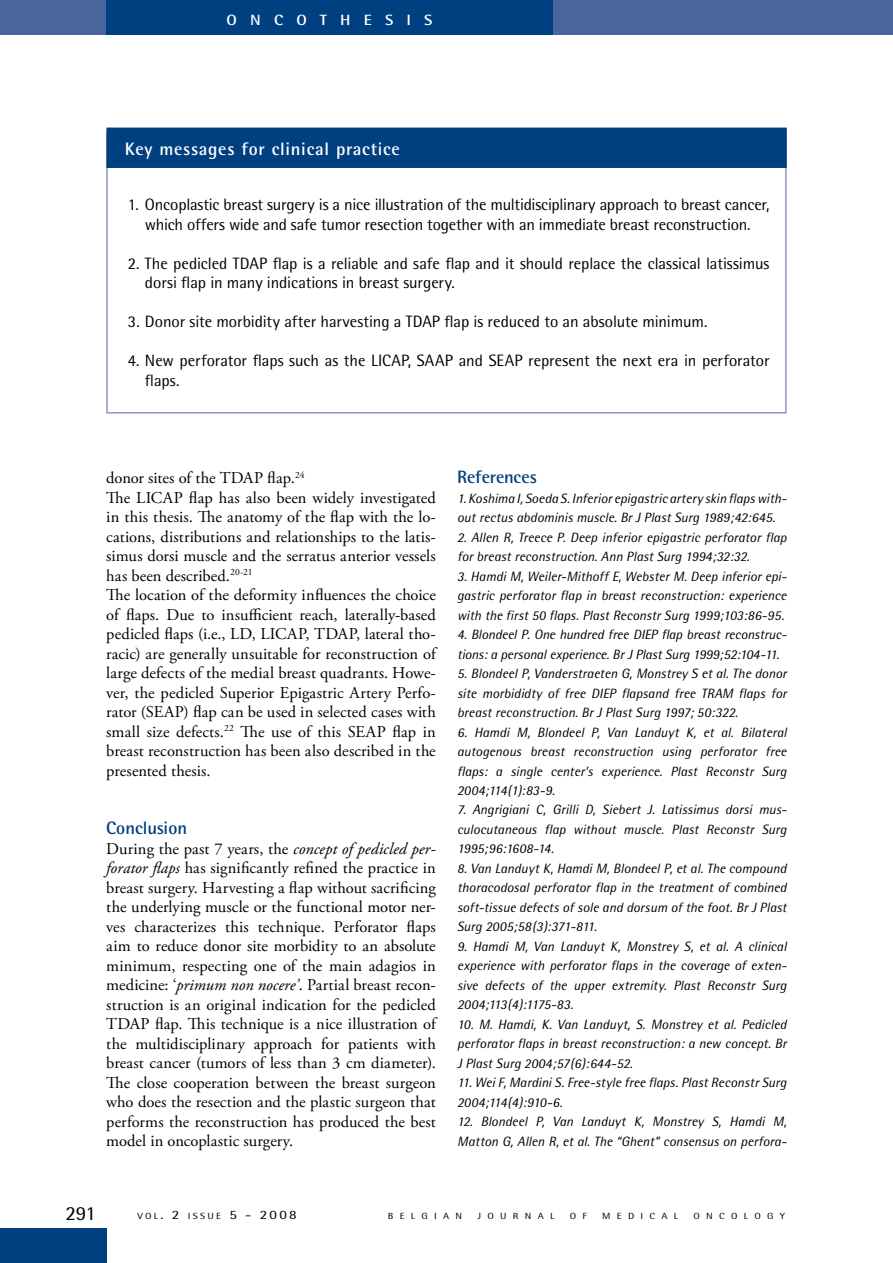
<style>
.page{position:relative;width:893px;height:1263px;background:#fff}
.page>*{position:absolute;margin:0;border:0;box-sizing:border-box;transform-origin:0 0}
.t1{font:19.95px "Rotis Semi Sans";color:#000;scale:1.05 1}
.t2{font:700 18px "Rotis Semi Sans";letter-spacing:.04em;color:#fff}
.t3{font:700 18px "Rotis Semi Sans";color:#003f80}
.t4{font:16.5px/19.5px "Adobe Garamond Pro";letter-spacing:.005em;color:#000}
.t5{font:16.5px/19.5px "Rotis Semi Sans";letter-spacing:-.01em;color:#000}
.t6{font:700 14.85px "Rotis Semi Sans";letter-spacing:.8em;color:#fff;scale:1.11 1}
.t7{font:italic 13.5px/19.5px "Rotis Semi Sans";color:#000;text-align:justify}
.t8{font:8.85px "Rotis Semi Sans";letter-spacing:.6em;color:#000;scale:1.18 1}
.t9{font:8.85px "Rotis Semi Sans";letter-spacing:.215em;color:#000;scale:1.18 1}
.s1{font-style:italic}
.s2{font-size:12.75px}
</style>
<div class="page">
<div style="left:0;top:0;width:893px;height:34px;background:#4a649c"></div>
<div style="left:0;top:1229px;width:106px;height:34px;background:#003f80"></div>
<div style="left:106px;top:0;width:447px;height:34px;background:#003f80"></div>
<div style="left:107px;top:128px;width:679px;height:39px;background:#003f80"></div>
<div style="left:106px;top:128px;width:681px;height:40px;border:2px solid #003f80"></div>
<p class="t6" style="left:227px;top:10px;width:158px">onc othesis</p>
<h2 class="t2" style="left:125px;top:137px;width:276px">Key messages for clinical practice</h2>
<p class="t5" style="left:128px;top:195px;width:643px;text-align:center">1. Oncoplastic breast surgery is a nice illustration of the multidisciplinary approach to breast cancer, which offers wide and safe tumor resection together with an immediate breast reconstruction.</p>
<p class="t5" style="left:145px;top:253px;width:626px;text-indent:-17px">2. The pedicled TDAP flap is a reliable and safe flap and it should replace the classical latissimus dorsi flap in many indications in breast surgery.</p>
<p class="t5" style="left:128px;top:312px;width:581px">3. Donor site morbidity after harvesting a TDAP flap is reduced to an absolute minimum.</p>
<p class="t5" style="left:145px;top:351px;width:626px;text-indent:-17px">4. New perforator flaps such as the LICAP, SAAP and SEAP represent the next era in perforator flaps.</p>
<p class="t4" style="left:106px;top:469px;width:331px">donor sites of the TDAP flap.<sup>24<br></sup>The LICAP flap has also been widely investigated in this thesis. The anatomy of the flap with the lo&shy;cations, distributions and relationships to the latis&shy;simus dorsi muscle and the serratus anterior vessels has been described.<sup>20-21<br></sup>The location of the deformity influences the choice of flaps. Due to insufficient reach, laterally-based pedicled flaps (i.e., LD, LICAP, TDAP, lateral tho&shy;racic) are generally unsuitable for reconstruction of large defects of the medial breast quadrants. Howe&shy;ver, the pedicled Superior Epigastric Artery Perfo&shy;rator (SEAP) flap can be used in selected cases with small size defects.<sup>22</sup> The use of this SEAP flap in breast reconstruction has been also described in the presented thesis.</p>
<h2 class="t3" style="left:106px;top:817px;width:82px">Conclusion</h2>
<p class="t4" style="left:106px;top:839px;width:331px;text-align:justify">During the past 7 years, the <span class="s1">concept of pedicled per&shy;forator flaps</span> has significantly refined the practice in breast surgery. Harvesting a flap without sacrificing the underlying muscle or the functional motor ner&shy;ves characterizes this technique. Perforator flaps aim to reduce donor site morbidity to an absolute minimum, respecting one of the main adagios in medicine: ‘<span class="s1">primum non nocere’</span>. Partial breast recon&shy;struction is an original indication for the pedicled TDAP flap. This technique is a nice illustration of the multidisciplinary approach for patients with breast cancer (tumors of less than 3 cm diameter).<br>The close cooperation between the breast surgeon who does the resection and the plastic surgeon that performs the reconstruction has produced the best model in oncoplastic surgery.</p>
<h2 class="t3" style="left:457px;top:466px;width:81px">References</h2>
<p class="t7" style="left:457px;top:488px;width:331px">1. Koshima I, Soeda S. Inferior epigastric artery skin flaps with&shy;out rectus abdominis muscle. Br J Plast Surg 1989;42:645.</p>
<p class="t7" style="left:457px;top:527px;width:331px">2. Allen R, Treece P. Deep inferior epigastric perforator flap for breast reconstruction. Ann Plast Surg 1994;32:32.</p>
<p class="t7" style="left:457px;top:566px;width:331px">3. Hamdi M, Weiler-Mithoff E, Webster M. Deep inferior epi&shy;gastric perforator flap in breast reconstruction: experience with the first 50 flaps. Plast Reconstr Surg 1999;103:86-95.</p>
<p class="t7" style="left:457px;top:624px;width:331px">4. Blondeel P. One hundred free DIEP flap breast reconstruc&shy;tions: a personal experience. Br J Plast Surg 1999;52:104-11.</p>
<p class="t7" style="left:457px;top:663px;width:331px">5. Blondeel P, Vanderstraeten G, Monstrey S et al. The donor site morbididty of free DIEP flapsand free TRAM flaps for breast reconstruction. Br J Plast Surg 1997; 50:322.</p>
<p class="t7" style="left:457px;top:722px;width:331px">6. Hamdi M, Blondeel P, Van Landuyt K, et al. Bilateral autogenous breast reconstruction using perforator free flaps: a single center’s experience. Plast Reconstr Surg 2004;114(1):83-9.</p>
<p class="t7" style="left:457px;top:800px;width:331px">7. Angrigiani C, Grilli D, Siebert J. Latissimus dorsi mus&shy;culocutaneous flap without muscle. Plast Reconstr Surg 1995;96:1608-14.</p>
<p class="t7" style="left:457px;top:858px;width:331px">8. Van Landuyt K, Hamdi M, Blondeel P, et al. The compound thoracodosal perforator flap in the treatment of combined soft-tissue defects of sole and dorsum of the foot. Br J Plast Surg 2005;58(3):371-811.</p>
<p class="t7" style="left:457px;top:936px;width:331px">9. Hamdi M, Van Landuyt K, Monstrey S, et al. A clinical experience with perforator flaps in the coverage of exten&shy;sive defects of the upper extremity. Plast Reconstr Surg 2004;113(4):1175-83.</p>
<p class="t7" style="left:457px;top:1014px;width:331px">10. M. Hamdi, K. Van Landuyt, S. Monstrey et al. Pedicled perforator flaps in breast reconstruction: a new concept. Br J Plast Surg 2004;57(6):644-52.</p>
<p class="t7" style="left:457px;top:1073px;width:331px">11. Wei F, Mardini S. Free-style free flaps. Plast Reconstr Surg<br>2004;114(4):910-6.</p>
<p class="t7" style="left:457px;top:1112px;width:331px">12. Blondeel P, Van Landuyt K, Monstrey S, Hamdi M,<br>Matton G, Allen R, et al. The “Ghent” consensus on perfora-</p>
<h1 class="t1" style="left:65px;top:1201px;width:31px">291</h1>
<p class="t9" style="left:138px;top:1210px;width:136px">VOL<span class="s2">. 2</span> ISSUE <span class="s2">5</span> <span class="s2">- 2008</span></p>
<p class="t8" style="left:388px;top:1210px;width:65px">BELGIAN</p>
<p class="t8" style="left:477px;top:1210px;width:67px">JOURNAL</p>
<p class="t8" style="left:570px;top:1210px;width:16px">O F</p>
<p class="t8" style="left:602px;top:1210px;width:66px">MEDICAL</p>
<p class="t8" style="left:694px;top:1210px;width:79px">ONCOLOGY</p>
</div>
